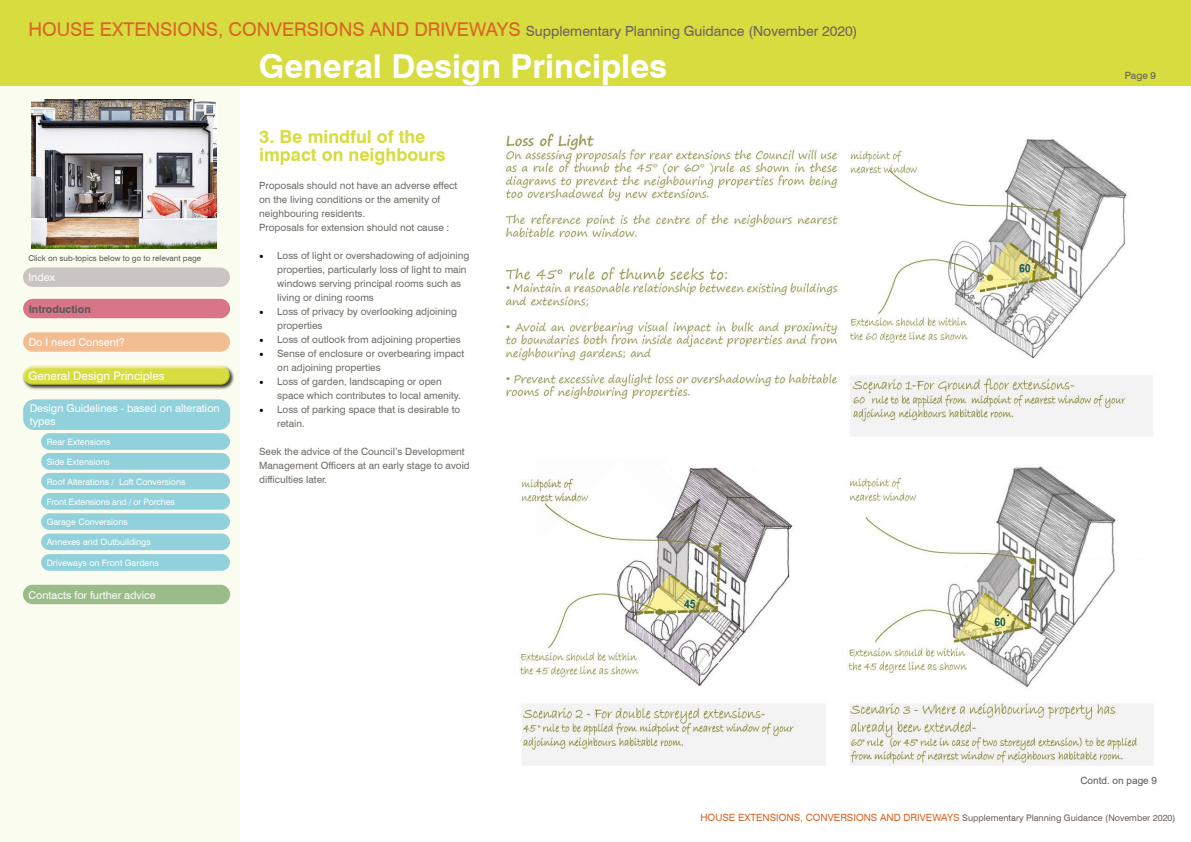
<style>
.page{position:relative;width:1191px;height:842px;background:#fff}
.page>*{position:absolute;margin:0;border:0;box-sizing:border-box;transform-origin:0 0}
.t1{font:700 33px "Swiss 721 BT";color:#fff}
.t2{font:700 18px/18px "Swiss 721 BT";color:#d7dc3f}
.t3{font:14px "Swiss 721 BT";color:#6c615c}
.t4{font:11.8px "Swiss 721 BT";color:#fff}
.t5{font:10.8px/12.7px "Swiss 721 BT";color:#fff}
.t6{font:700 10.8px "Swiss 721 BT";color:#575756}
.t7{font:10px/14px "Swiss 721 BT";color:#6f6c66}
.t8{font:10px "Arial";color:#575756}
.t9{font:10px "Swiss 721 BT";color:#5c5c5b}
.t10{font:9px "Swiss 721 BT";color:#6c615c}
.t11{font:8.8px "Swiss 721 BT";color:#fff}
.t12{font:8.8px "Swiss 721 BT";letter-spacing:-.02em;color:#fff}
.t13{font:8px "Swiss 721 BT";color:#575756}
.s1{font-size:19px;color:#d96528}
.s2{font-family:"Minion Pro";font-size:12px;color:#000}
.s3{font-size:10px;color:#d96528}
</style>
<div class="page">
<div style="left:0;top:0;width:239px;height:842px;background:#fbfcf0"></div>
<div style="left:0;top:0;width:1190px;height:85px;background:#d7dc3f"></div>
<div style="left:23px;top:585px;width:207px;height:19px;background:#99bc89;border-radius:10px"></div>
<div style="left:23px;top:332px;width:207px;height:20px;background:#f2bd93;border-radius:10px"></div>
<div style="left:23px;top:299px;width:207px;height:19px;background:#d87587;border-radius:10px"></div>
<div style="left:23px;top:399px;width:207px;height:31px;background:#90d1db;border-radius:11px"></div>
<div style="left:22px;top:365px;width:213px;height:25px;background:#000;opacity:.75"></div>
<div style="left:20px;top:363px;width:211px;height:19px;background:#fff;opacity:.75"></div>
<div style="left:22px;top:369px;width:211px;height:19px;background:#000;opacity:.5"></div>
<div style="left:41px;top:473px;width:189px;height:16px;background:#90d1db;border-radius:8px"></div>
<div style="left:41px;top:453px;width:189px;height:17px;background:#90d1db;border-radius:8px"></div>
<div style="left:41px;top:433px;width:189px;height:17px;background:#90d1db;border-radius:8px"></div>
<div style="left:41px;top:493px;width:189px;height:17px;background:#90d1db;border-radius:8px"></div>
<div style="left:41px;top:513px;width:189px;height:17px;background:#90d1db;border-radius:8px"></div>
<div style="left:41px;top:533px;width:189px;height:17px;background:#90d1db;border-radius:8px"></div>
<div style="left:41px;top:554px;width:189px;height:17px;background:#90d1db;border-radius:8px"></div>
<div style="left:23px;top:267px;width:207px;height:20px;background:#cac5c3;border-radius:10px"></div>
<img style="left:504px;top:132px;width:649px;height:634px">
<img style="left:31px;top:99px;width:185px;height:149px">
<h3 class="t3" style="left:28px;top:22px;width:831px"><span class="s1">HOUSE EXTENSIONS, CONVERSIONS AND DRIVEWAYS</span> Supplementary Planning Guidance (November 2020)</h3>
<p class="t13" style="left:28px;top:254px;width:174px">Click on sub-topics below to go to relevant page</p>
<p class="t5" style="left:29px;top:271px;width:28px">Index</p>
<p class="t6" style="left:29px;top:302px;width:64px">Introduction</p>
<p class="t5" style="left:29px;top:336px;width:98px">Do I need Consent?</p>
<p class="t4" style="left:29px;top:369px;width:138px">General Design Principles</p>
<p class="t5" style="left:30px;top:402px;width:191px">Design Guidelines - based on alteration types</p>
<p class="t11" style="left:47px;top:436px;width:65px">Rear Extensions</p>
<p class="t11" style="left:47px;top:456px;width:65px">Side Extensions</p>
<p class="t11" style="left:47px;top:476px;width:140px">Roof Alterations / Loft Conversions</p>
<p class="t12" style="left:47px;top:496px;width:130px">Front Extensions and / or Porches</p>
<p class="t11" style="left:47px;top:516px;width:83px">Garage Conversions</p>
<p class="t11" style="left:47px;top:537px;width:106px">Annexes and Outbuildings</p>
<p class="t11" style="left:47px;top:557px;width:114px">Driveways on Front Gardens</p>
<p class="t5" style="left:29px;top:588px;width:129px">Contacts for further advice</p>
<h1 class="t1" style="left:259px;top:47px;width:410px">General Design Principles</h1>
<h2 class="t2" style="left:259px;top:127px;width:188px">3. Be mindful of the impact on neighbours</h2>
<p class="t7" style="left:259px;top:178px;width:200px">Proposals should not have an adverse effect on the living conditions or the amenity of neighbouring residents.<br>Proposals for extension should not cause :</p>
<p class="t7" style="left:277px;top:248px;width:194px;text-indent:-18px"><span class="s2">•</span> Loss of light or overshadowing of adjoining properties, particularly loss of light to main windows serving principal rooms such as living or dining rooms</p>
<p class="t7" style="left:277px;top:304px;width:181px;text-indent:-18px"><span class="s2">•</span> Loss of privacy by overlooking adjoining properties</p>
<p class="t7" style="left:259px;top:332px;width:203px"><span class="s2">•</span> Loss of outlook from adjoining properties</p>
<p class="t7" style="left:277px;top:346px;width:188px;text-indent:-18px"><span class="s2">•</span> Sense of enclosure or overbearing impact on adjoining properties</p>
<p class="t7" style="left:277px;top:374px;width:185px;text-indent:-18px"><span class="s2">•</span> Loss of garden, landscaping or open space which contributes to local amenity.</p>
<p class="t7" style="left:277px;top:402px;width:185px;text-indent:-18px"><span class="s2">•</span> Loss of parking space that is desirable to retain.</p>
<p class="t7" style="left:259px;top:444px;width:212px">Seek the advice of the Council’s Development<br>Management Officers at an early stage to avoid difficulties later.</p>
<p class="t9" style="left:1125px;top:70px;width:33px">Page 9</p>
<p class="t8" style="left:1080px;top:774px;width:78px">Contd. on page 9</p>
<p class="t10" style="left:700px;top:812px;width:476px"><span class="s3">HOUSE EXTENSIONS, CONVERSIONS AND DRIVEWAYS</span> Supplementary Planning Guidance (November 2020)</p>
</div>
